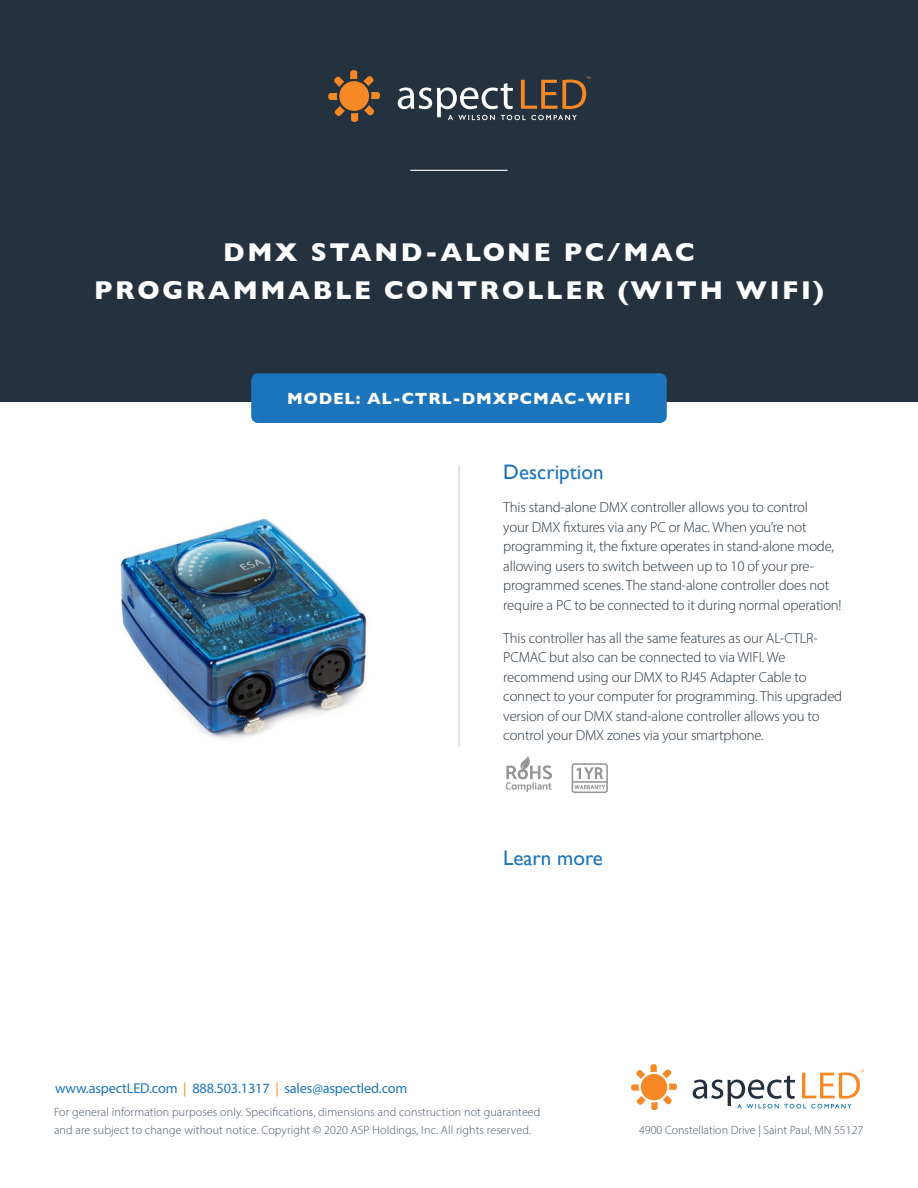
<style>
.page{position:relative;width:918px;height:1188px;background:#fff}
.page>*{position:absolute;margin:0;border:0;box-sizing:border-box;transform-origin:0 0}
.t1{font:700 26.25px/38.1px "Gill Sans";letter-spacing:.1em;color:#fff;text-align:center}
.t2{font:21px "Gill Sans";color:#1c75bc}
.t3{font:700 16.5px "Gill Sans";letter-spacing:.05em;color:#fff}
.t4{font:300 14.7px/19.5px "Myriad Pro";letter-spacing:-.01em;color:#23323e}
.t5{font:14.25px "Myriad Pro";letter-spacing:-.01em;color:#1c75bc}
.t6{font:300 12px/18px "Myriad Pro";letter-spacing:.01em;color:#455464}
.s1{color:#f68b2b}
</style>
<div class="page">
<svg style="left:631px;top:1064px;width:46px;height:47px"></svg>
<svg style="left:693px;top:1070px;width:171px;height:39px"></svg>
<img style="left:120px;top:518px;width:247px;height:221px">
<div style="left:0;top:0;width:918px;height:401px;background:#23323e"></div>
<div style="left:251px;top:373px;width:416px;height:50px;background:#1c75bc;border-radius:7px"></div>
<hr style="left:410px;top:170px;width:98px;height:1px;background:#fff">
<svg style="left:328px;top:70px;width:52px;height:52px"></svg>
<svg style="left:398px;top:77px;width:193px;height:43px"></svg>
<svg style="left:506px;top:756px;width:46px;height:36px"></svg>
<svg style="left:572px;top:763px;width:36px;height:30px"></svg>
<hr style="left:458px;top:465px;width:2px;height:282px;background:#dcddde">
<h1 class="t1" style="left:94px;top:233px;width:731px">DMX STAND-ALONE PC/MAC<br>PROGRAMMABLE CONTROLLER (WITH WIFI)</h1>
<p class="t3" style="left:287px;top:386px;width:345px">MODEL: AL-CTRL-DMXPCMAC-WIFI</p>
<h2 class="t2" style="left:503px;top:460px;width:102px">Description</h2>
<p class="t4" style="left:503px;top:498px;width:340px">This stand-alone DMX controller allows you to control<br>your DMX fixtures via any PC or Mac. When you’re not programming it, the fixture operates in stand-alone mode, allowing users to switch between up to 10 of your pre&shy;programmed scenes. The stand-alone controller does not require a PC to be connected to it during normal operation!</p>
<p class="t4" style="left:503px;top:628px;width:340px">This controller has all the same features as our AL-CTLR-PCMAC but also can be connected to via WIFI. We recommend using our DMX to RJ45 Adapter Cable to connect to your computer for programming. This upgraded version of our DMX stand-alone controller allows you to control your DMX zones via your smartphone.</p>
<h2 class="t2" style="left:503px;top:845px;width:101px">Learn more</h2>
<p class="t5" style="left:55px;top:1080px;width:354px">www.aspectLED.com <span class="s1">|</span> 888.503.1317 <span class="s1">|</span> sales@aspectled.com</p>
<p class="t6" style="left:54px;top:1103px;width:488px">For general information purposes only. Specifications, dimensions and construction not guaranteed and are subject to change without notice. Copyright © 2020 ASP Holdings, Inc. All rights reserved.</p>
<p class="t6" style="left:639px;top:1121px;width:226px">4900 Constellation Drive | Saint Paul, MN 55127</p>
</div>
